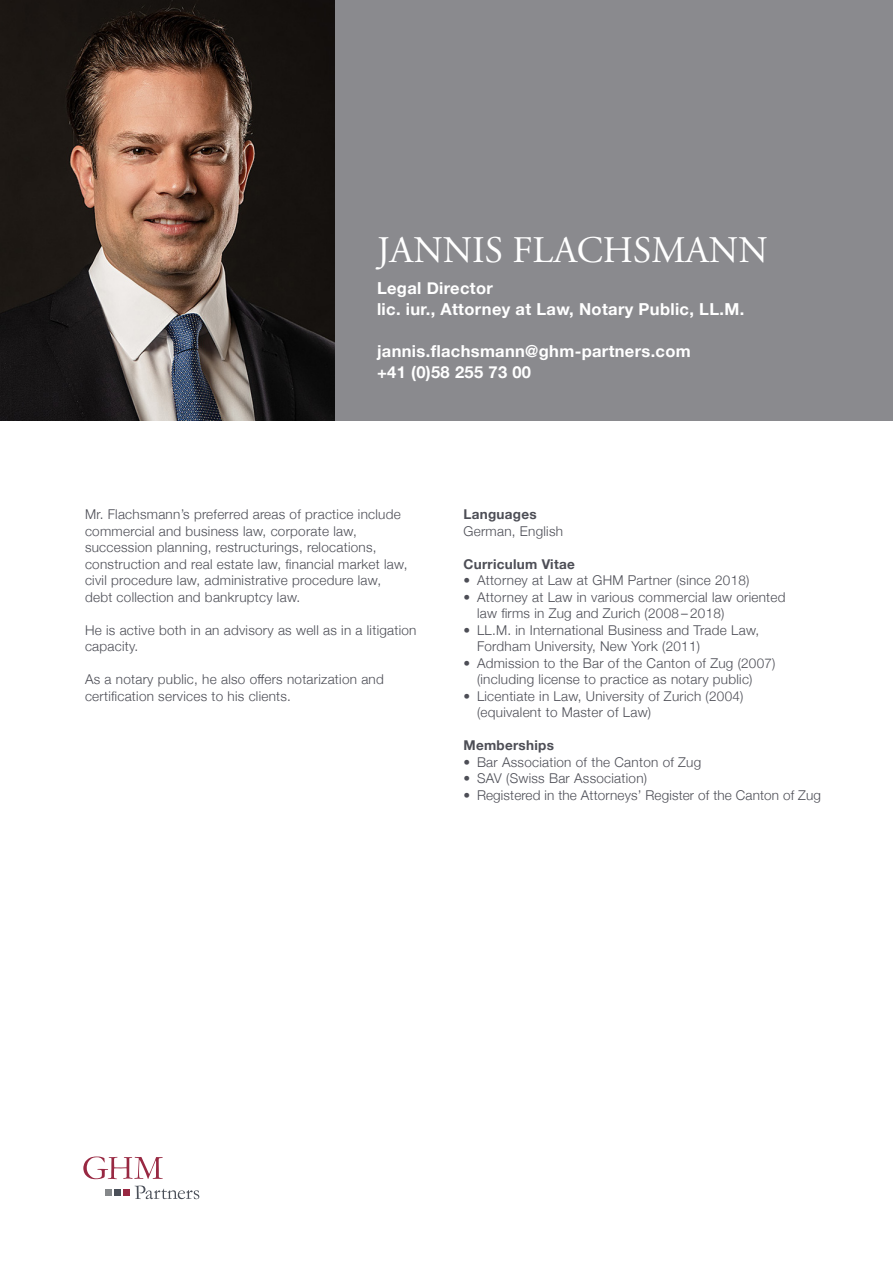
<style>
.page{position:relative;width:893px;height:1263px;background:#fff}
.page>*{position:absolute;margin:0;border:0;box-sizing:border-box;transform-origin:0 0}
.t1{font:37.5px "Adobe Garamond Pro";color:#fff}
.t2{font:700 16.5px/21px "Helvetica Neue";letter-spacing:.02em;color:#fff}
.t3{font:300 13.5px/16.5px "Helvetica Neue";letter-spacing:.02em;color:#4d4e56}
.t4{font:700 13.5px "Helvetica Neue";letter-spacing:.02em;color:#4d4e56}
</style>
<div class="page">
<div style="left:334px;top:0;width:559px;height:421px;background:#8a8a8e"></div>
<svg style="left:135px;top:1185px;width:64px;height:14px"></svg>
<svg style="left:83px;top:1156px;width:80px;height:23px"></svg>
<div style="left:124px;top:1189px;width:6px;height:7px;background:#982842"></div>
<div style="left:114px;top:1189px;width:7px;height:7px;background:#4b5059"></div>
<div style="left:105px;top:1189px;width:6px;height:7px;background:#85888a"></div>
<img style="left:0;top:0;width:334px;height:421px">
<h1 class="t1" style="left:377px;top:228px;width:392px">JANNIS FLACHSMANN</h1>
<p class="t2" style="left:377px;top:278px;width:369px">Legal Director<br>lic. iur., Attorney at Law, Notary Public, LL.M.</p>
<p class="t2" style="left:377px;top:341px;width:315px">jannis.flachsmann@ghm-partners.com +41 (0)58 255 73 00</p>
<p class="t3" style="left:85px;top:505px;width:324px">Mr. Flachsmann’s preferred areas of practice include commercial and business law, corporate law, succession planning, restructurings, relocations, construction and real estate law, financial market law, civil procedure law, administrative procedure law, debt collection and bankruptcy law.</p>
<p class="t3" style="left:85px;top:620px;width:333px">He is active both in an advisory as well as in a litigation capacity.</p>
<p class="t3" style="left:85px;top:670px;width:300px">As a notary public, he also offers notarization and certification services to his clients.</p>
<p class="t4" style="left:463px;top:504px;width:75px">Languages</p>
<p class="t3" style="left:463px;top:522px;width:101px">German, English</p>
<p class="t4" style="left:463px;top:553px;width:113px">Curriculum Vitae</p>
<p class="t3" style="left:463px;top:571px;width:288px">• Attorney at Law at GHM Partner (since 2018)</p>
<p class="t3" style="left:477px;top:588px;width:310px;text-indent:-14px">• Attorney at Law in various commercial law oriented law firms in Zug and Zurich (2008 – 2018)</p>
<p class="t3" style="left:477px;top:621px;width:284px;text-indent:-14px">• LL.M. in International Business and Trade Law,<br>Fordham University, New York (2011)</p>
<p class="t3" style="left:477px;top:654px;width:300px;text-indent:-14px">• Admission to the Bar of the Canton of Zug (2007) (including license to practice as notary public)</p>
<p class="t3" style="left:477px;top:687px;width:268px;text-indent:-14px">• Licentiate in Law, University of Zurich (2004) (equivalent to Master of Law)</p>
<p class="t4" style="left:463px;top:735px;width:92px">Memberships</p>
<p class="t3" style="left:463px;top:753px;width:239px">• Bar Association of the Canton of Zug</p>
<p class="t3" style="left:463px;top:769px;width:185px">• SAV (Swiss Bar Association)</p>
<p class="t3" style="left:463px;top:786px;width:359px">• Registered in the Attorneys’ Register of the Canton of Zug</p>
</div>
